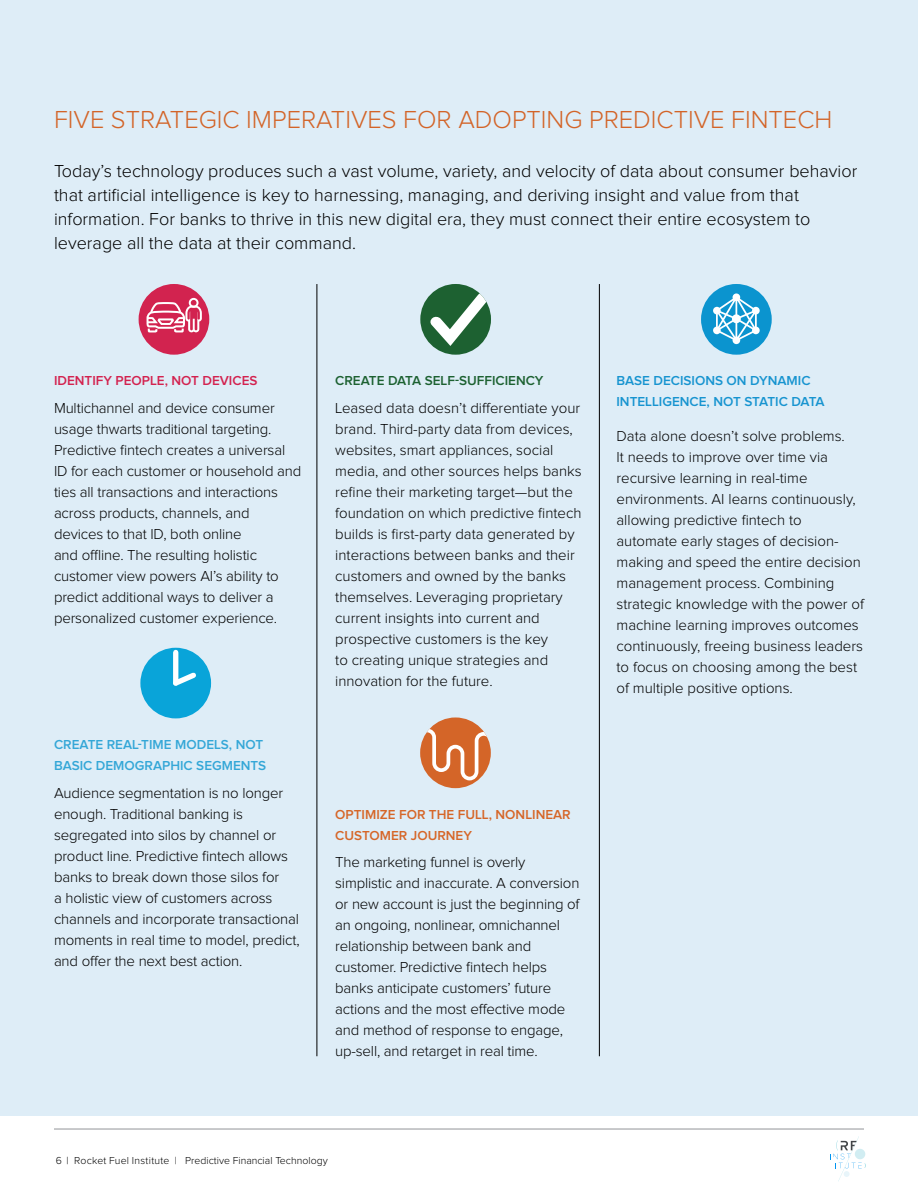
<style>
.page{position:relative;width:918px;height:1188px;background:#fff}
.page>*{position:absolute;margin:0;border:0;box-sizing:border-box;transform-origin:0 0}
.t1{font:300 25.5px "Proxima Nova";color:#d36428}
.t2{font:300 18px/24px "Proxima Nova";color:#000}
.t3{font:300 15px/21px "Proxima Nova";letter-spacing:-.01em;color:#000}
.t4{font:600 13.5px/21px "Proxima Nova";color:#34a7d7}
.t5{font:600 13.5px/21px "Proxima Nova";color:#1794d0}
.t6{font:600 13.5px/21px "Proxima Nova";color:#d66628}
.t7{font:600 13.5px "Proxima Nova";color:#1c6131}
.t8{font:600 13.5px "Proxima Nova";color:#d3224f}
.t9{font:300 10.5px "Proxima Nova";color:#000}
</style>
<div class="page">
<div style="left:0;top:0;width:918px;height:1116px;background:#deedf7"></div>
<hr style="left:54px;top:1129px;width:810px;height:1px;background:#939598">
<div style="left:139px;top:284px;width:70px;height:71px;background:#d2234f;border-radius:50%"></div>
<svg style="left:145px;top:298px;width:57px;height:35px"></svg>
<div style="left:140px;top:648px;width:71px;height:70px;background:#09a4d9;border-radius:50%"></div>
<div style="left:173px;top:652px;width:5px;height:31px;background:#fff"></div>
<svg style="left:173px;top:668px;width:23px;height:18px"></svg>
<div style="left:420px;top:284px;width:71px;height:71px;background:#1d6131;border-radius:50%"></div>
<svg style="left:430px;top:292px;width:59px;height:54px"></svg>
<div style="left:420px;top:717px;width:71px;height:71px;background:#d46528;border-radius:50%"></div>
<svg style="left:423px;top:727px;width:68px;height:55px"></svg>
<div style="left:701px;top:284px;width:71px;height:71px;background:#0b94cf;border-radius:50%"></div>
<svg style="left:713px;top:293px;width:47px;height:51px"></svg>
<svg style="left:830px;top:1136px;width:36px;height:46px"></svg>
<hr style="left:599px;top:284px;width:1px;height:772px;background:#000">
<hr style="left:317px;top:284px;width:1px;height:772px;background:#000">
<h1 class="t1" style="left:54px;top:106px;width:780px">FIVE STRATEGIC IMPERATIVES FOR ADOPTING PREDICTIVE FINTECH</h1>
<p class="t2" style="left:54px;top:160px;width:805px">Today’s technology produces such a vast volume, variety, and velocity of data about consumer behavior that artificial intelligence is key to harnessing, managing, and deriving insight and value from that information. For banks to thrive in this new digital era, they must connect their entire ecosystem to leverage all the data at their command.</p>
<p class="t8" style="left:54px;top:373px;width:205px">IDENTIFY PEOPLE, NOT DEVICES</p>
<p class="t3" style="left:54px;top:398px;width:249px">Multichannel and device consumer usage thwarts traditional targeting.<br>Predictive fintech creates a universal ID for each customer or household and ties all transactions and interactions across products, channels, and devices to that ID, both online<br>and offline. The resulting holistic customer view powers AI’s ability to predict additional ways to deliver a personalized customer experience.</p>
<p class="t4" style="left:54px;top:734px;width:214px">CREATE REAL-TIME MODELS, NOT<br>BASIC DEMOGRAPHIC SEGMENTS</p>
<p class="t3" style="left:54px;top:782px;width:247px">Audience segmentation is no longer enough. Traditional banking is segregated into silos by channel or product line. Predictive fintech allows banks to break down those silos for<br>a holistic view of customers across channels and incorporate transactional moments in real time to model, predict, and offer the next best action.</p>
<p class="t7" style="left:335px;top:373px;width:210px">CREATE DATA SELF-SUFFICIENCY</p>
<p class="t3" style="left:335px;top:398px;width:248px">Leased data doesn’t differentiate your brand. Third-party data from devices, websites, smart appliances, social media, and other sources helps banks refine their marketing target—but the foundation on which predictive fintech builds is first-party data generated by interactions between banks and their customers and owned by the banks themselves. Leveraging proprietary current insights into current and prospective customers is the key<br>to creating unique strategies and innovation for the future.</p>
<p class="t6" style="left:335px;top:804px;width:237px">OPTIMIZE FOR THE FULL, NONLINEAR<br>CUSTOMER JOURNEY</p>
<p class="t3" style="left:335px;top:852px;width:246px">The marketing funnel is overly simplistic and inaccurate. A conversion or new account is just the beginning of an ongoing, nonlinear, omnichannel relationship between bank and customer. Predictive fintech helps banks anticipate customers’ future actions and the most effective mode and method of response to engage, up-sell, and retarget in real time.</p>
<p class="t5" style="left:616px;top:370px;width:210px">BASE DECISIONS ON DYNAMIC<br>INTELLIGENCE, NOT STATIC DATA</p>
<p class="t3" style="left:616px;top:425px;width:249px">Data alone doesn’t solve problems.<br>It needs to improve over time via recursive learning in real-time environments. AI learns continuously, allowing predictive fintech to automate early stages of decision&shy;making and speed the entire decision management process. Combining strategic knowledge with the power of machine learning improves outcomes continuously, freeing business leaders to focus on choosing among the best of multiple positive options.</p>
<p class="t9" style="left:56px;top:1155px;width:273px">6 | Rocket Fuel Institute | Predictive Financial Technology</p>
</div>
